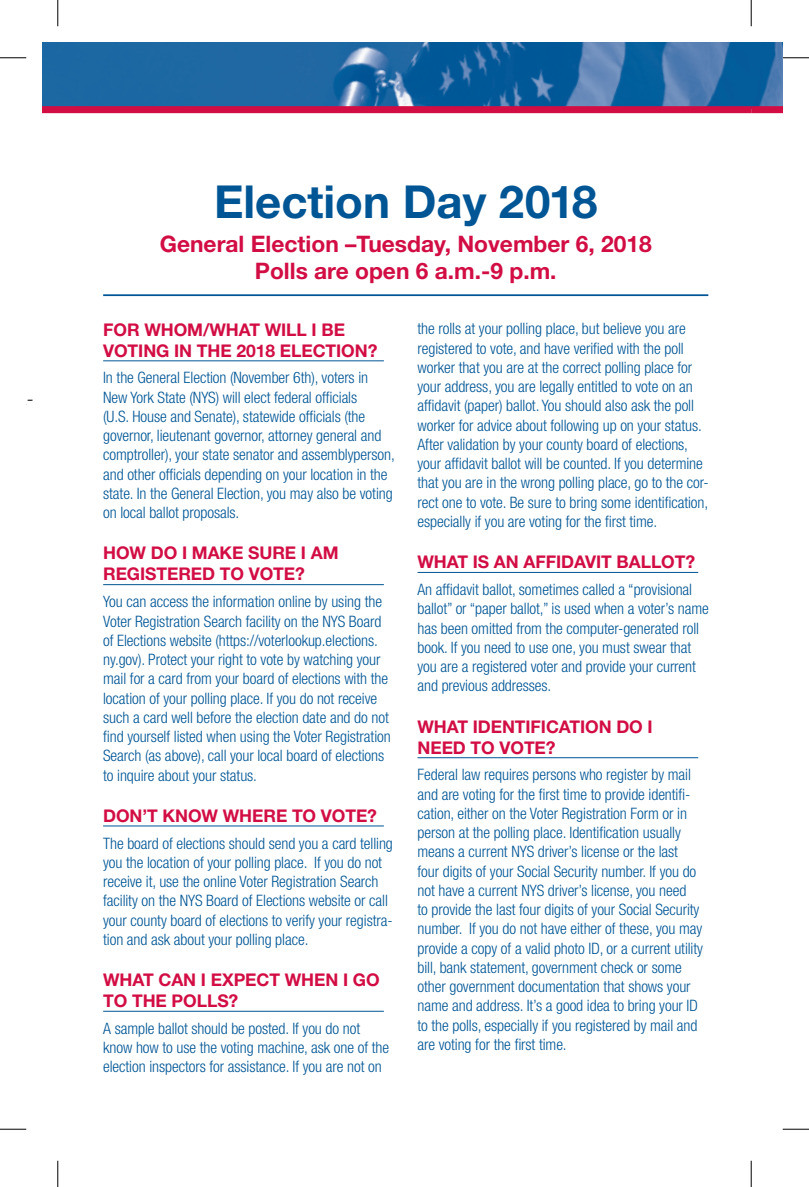
<style>
.page{position:relative;width:809px;height:1187px;background:#fff}
.page>*{position:absolute;margin:0;border:0;box-sizing:border-box;transform-origin:0 0}
.t1{font:700 45.5px "Helvetica Neue";color:#005595}
.t2{font:700 22.75px/26.2px "Helvetica Neue";color:#d20d44;text-align:center}
.t3{font:700 17.5px/21px "Helvetica Neue";letter-spacing:-.005em;color:#d20d44}
.t4{font:300 condensed 15.75px/19.2px "Helvetica Neue";letter-spacing:-.005em;color:#005595}
</style>
<div class="page">
<img style="left:42px;top:42px;width:740px;height:64px">
<hr style="left:103px;top:294px;width:605px;height:2px;background:#005595">
<hr style="left:103px;top:360px;width:281px;height:1px;background:#005595">
<hr style="left:103px;top:584px;width:281px;height:1px;background:#005595">
<hr style="left:103px;top:825px;width:281px;height:1px;background:#005595">
<hr style="left:103px;top:1010px;width:281px;height:1px;background:#005595">
<hr style="left:417px;top:572px;width:281px;height:1px;background:#005595">
<hr style="left:417px;top:757px;width:281px;height:1px;background:#005595">
<div style="left:42px;top:106px;width:709px;height:7px;background:#d20d44"></div>
<div style="left:751px;top:106px;width:31px;height:7px;background:#d20d44"></div>
<svg style="left:0;top:57px;width:26px;height:1px"></svg>
<svg style="left:782px;top:57px;width:26px;height:1px"></svg>
<svg style="left:0;top:1128px;width:26px;height:1px"></svg>
<svg style="left:782px;top:1128px;width:26px;height:1px"></svg>
<svg style="left:57px;top:0;width:1px;height:26px"></svg>
<svg style="left:57px;top:1160px;width:1px;height:26px"></svg>
<svg style="left:750px;top:0;width:1px;height:26px"></svg>
<svg style="left:750px;top:1160px;width:1px;height:26px"></svg>
<h1 class="t1" style="left:214px;top:174px;width:385px">Election Day 2018</h1>
<h2 class="t2" style="left:160px;top:230px;width:493px">General Election –Tuesday, November 6, 2018<br>Polls are open 6 a.m.-9 p.m.</h2>
<p class="t3" style="left:103px;top:318px;width:276px">FOR WHOM/WHAT WILL I BE<br>VOTING IN THE 2018 ELECTION?</p>
<p class="t4" style="left:103px;top:368px;width:293px">In the General Election (November 6th), voters in New York State (NYS) will elect federal officials<br>(U.S. House and Senate), statewide officials (the governor, lieutenant governor, attorney general and comptroller), your state senator and assemblyperson, and other officials depending on your location in the state. In the General Election, you may also be voting on local ballot proposals.</p>
<p class="t3" style="left:103px;top:542px;width:237px">HOW DO I MAKE SURE I AM<br>REGISTERED TO VOTE?</p>
<p class="t4" style="left:103px;top:592px;width:289px">You can access the information online by using the Voter Registration Search facility on the NYS Board of Elections website (https://voterlookup.elections. ny.gov). Protect your right to vote by watching your mail for a card from your board of elections with the location of your polling place. If you do not receive such a card well before the election date and do not find yourself listed when using the Voter Registration Search (as above), call your local board of elections to inquire about your status.</p>
<p class="t3" style="left:103px;top:804px;width:275px">DON’T KNOW WHERE TO VOTE?</p>
<p class="t4" style="left:103px;top:833px;width:291px">The board of elections should send you a card telling you the location of your polling place. If you do not receive it, use the online Voter Registration Search facility on the NYS Board of Elections website or call your county board of elections to verify your registra&shy;tion and ask about your polling place.</p>
<p class="t3" style="left:103px;top:969px;width:278px">WHAT CAN I EXPECT WHEN I GO<br>TO THE POLLS?</p>
<p class="t4" style="left:103px;top:1018px;width:287px">A sample ballot should be posted. If you do not know how to use the voting machine, ask one of the election inspectors for assistance. If you are not on</p>
<p class="t4" style="left:417px;top:319px;width:292px">the rolls at your polling place, but believe you are registered to vote, and have verified with the poll worker that you are at the correct polling place for your address, you are legally entitled to vote on an affidavit (paper) ballot. You should also ask the poll worker for advice about following up on your status.<br>After validation by your county board of elections, your affidavit ballot will be counted. If you determine that you are in the wrong polling place, go to the cor&shy;rect one to vote. Be sure to bring some identification, especially if you are voting for the first time.</p>
<p class="t3" style="left:417px;top:551px;width:279px">WHAT IS AN AFFIDAVIT BALLOT?</p>
<p class="t4" style="left:417px;top:579px;width:293px">An affidavit ballot, sometimes called a “provisional ballot” or “paper ballot,” is used when a voter’s name has been omitted from the computer-generated roll book. If you need to use one, you must swear that you are a registered voter and provide your current and previous addresses.</p>
<p class="t3" style="left:417px;top:715px;width:237px">WHAT IDENTIFICATION DO I<br>NEED TO VOTE?</p>
<p class="t4" style="left:417px;top:765px;width:287px">Federal law requires persons who register by mail and are voting for the first time to provide identifi&shy;cation, either on the Voter Registration Form or in person at the polling place. Identification usually means a current NYS driver’s license or the last four digits of your Social Security number. If you do not have a current NYS driver’s license, you need<br>to provide the last four digits of your Social Security number. If you do not have either of these, you may provide a copy of a valid photo ID, or a current utility bill, bank statement, government check or some other government documentation that shows your name and address. It’s a good idea to bring your ID to the polls, especially if you registered by mail and are voting for the first time.</p>
</div>
